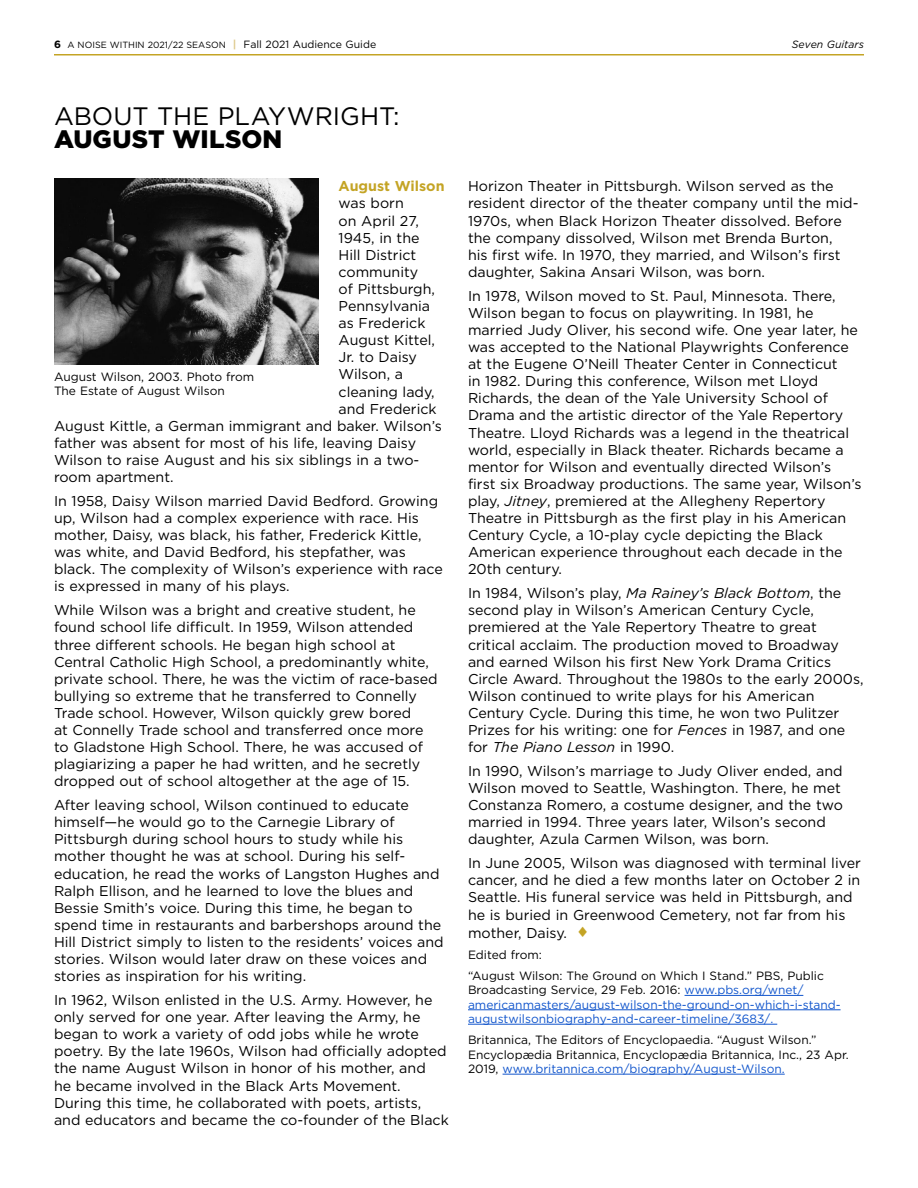
<style>
.page{position:relative;width:918px;height:1188px;background:#fff}
.page>*{position:absolute;margin:0;border:0;box-sizing:border-box;transform-origin:0 0}
.t1{font:25.2px "Gotham";letter-spacing:-.005em;color:#000}
.t2{font:900 25.2px "Gotham";letter-spacing:.005em;color:#000}
.t3{font:14.25px/17.1px "Gotham";color:#000}
.t4{font:700 14.25px "Gotham";color:#c4a425}
.t5{font:12px/14.4px "Gotham";color:#000}
.t6{font:12px/14.4px "Gotham";color:#15c}
.t7{font:italic 10.5px "Gotham";color:#000}
.t8{font:9px "Gotham";color:#000}
.s1{font-weight:700;font-size:10.5px}
.s2{font-weight:700;font-size:10.5px;color:#dec98b}
.s3{font-size:10.5px}
.s4{font-style:italic}
.s5{color:#c4a425}
.s6{color:#000}
.s7{color:#15c}
</style>
<div class="page">
<hr style="left:685px;top:995px;width:118px;height:1px;background:#15c">
<hr style="left:468px;top:1009px;width:373px;height:1px;background:#15c">
<hr style="left:468px;top:1024px;width:309px;height:1px;background:#15c">
<hr style="left:503px;top:1074px;width:282px;height:1px;background:#15c">
<img style="left:54px;top:179px;width:264px;height:185px">
<hr style="left:54px;top:54px;width:810px;height:2px;background:#c4a425">
<p class="t8" style="left:54px;top:39px;width:324px"><span class="s1">6</span> A NOISE WITHIN 2021/22 SEASON <span class="s2">|</span> <span class="s3">Fall 2021 Audience Guide</span></p>
<p class="t7" style="left:792px;top:38px;width:74px">Seven Guitars</p>
<h1 class="t1" style="left:54px;top:100px;width:347px">ABOUT THE PLAYWRIGHT:</h1>
<h1 class="t2" style="left:54px;top:124px;width:230px">AUGUST WILSON</h1>
<p class="t4" style="left:339px;top:178px;width:107px">August Wilson</p>
<p class="t3" style="left:339px;top:195px;width:67px">was born</p>
<p class="t3" style="left:339px;top:212px;width:82px">on April 27,</p>
<p class="t3" style="left:339px;top:229px;width:82px">1945, in the</p>
<p class="t3" style="left:339px;top:246px;width:79px">Hill District</p>
<p class="t3" style="left:339px;top:263px;width:81px">community</p>
<p class="t3" style="left:339px;top:280px;width:98px">of Pittsburgh,</p>
<p class="t3" style="left:339px;top:297px;width:93px">Pennsylvania</p>
<p class="t3" style="left:339px;top:315px;width:88px">as Frederick</p>
<p class="t3" style="left:339px;top:332px;width:98px">August Kittel,</p>
<p class="t3" style="left:339px;top:349px;width:80px">Jr. to Daisy</p>
<p class="t3" style="left:339px;top:366px;width:66px">Wilson, a</p>
<p class="t3" style="left:339px;top:383px;width:98px">cleaning lady,</p>
<p class="t3" style="left:339px;top:400px;width:100px">and Frederick</p>
<p class="t3" style="left:54px;top:417px;width:389px">August Kittle, a German immigrant and baker. Wilson’s</p>
<p class="t3" style="left:54px;top:434px;width:364px">father was absent for most of his life, leaving Daisy</p>
<p class="t3" style="left:54px;top:451px;width:367px">Wilson to raise August and his six siblings in a two-</p>
<p class="t3" style="left:54px;top:468px;width:119px">room apartment.</p>
<p class="t3" style="left:54px;top:492px;width:390px">In 1958, Daisy Wilson married David Bedford. Growing up, Wilson had a complex experience with race. His mother, Daisy, was black, his father, Frederick Kittle, was white, and David Bedford, his stepfather, was black. The complexity of Wilson’s experience with race is expressed in many of his plays.</p>
<p class="t3" style="left:54px;top:602px;width:385px">While Wilson was a bright and creative student, he found school life difficult. In 1959, Wilson attended three different schools. He began high school at Central Catholic High School, a predominantly white, private school. There, he was the victim of race-based bullying so extreme that he transferred to Connelly Trade school. However, Wilson quickly grew bored<br>at Connelly Trade school and transferred once more to Gladstone High School. There, he was accused of plagiarizing a paper he had written, and he secretly dropped out of school altogether at the age of 15.</p>
<p class="t3" style="left:54px;top:796px;width:391px">After leaving school, Wilson continued to educate himself—he would go to the Carnegie Library of Pittsburgh during school hours to study while his mother thought he was at school. During his self&shy;education, he read the works of Langston Hughes and Ralph Ellison, and he learned to love the blues and Bessie Smith’s voice. During this time, he began to spend time in restaurants and barbershops around the Hill District simply to listen to the residents’ voices and stories. Wilson would later draw on these voices and stories as inspiration for his writing.</p>
<p class="t3" style="left:54px;top:991px;width:396px">In 1962, Wilson enlisted in the U.S. Army. However, he only served for one year. After leaving the Army, he began to work a variety of odd jobs while he wrote poetry. By the late 1960s, Wilson had officially adopted the name August Wilson in honor of his mother, and<br>he became involved in the Black Arts Movement.<br>During this time, he collaborated with poets, artists, and educators and became the co-founder of the Black</p>
<p class="t5" style="left:54px;top:369px;width:202px">August Wilson, 2003. Photo from<br>The Estate of August Wilson</p>
<p class="t3" style="left:468px;top:178px;width:392px">Horizon Theater in Pittsburgh. Wilson served as the resident director of the theater company until the mid-1970s, when Black Horizon Theater dissolved. Before the company dissolved, Wilson met Brenda Burton,<br>his first wife. In 1970, they married, and Wilson’s first daughter, Sakina Ansari Wilson, was born.</p>
<p class="t3" style="left:468px;top:287px;width:395px">In 1978, Wilson moved to St. Paul, Minnesota. There, Wilson began to focus on playwriting. In 1981, he married Judy Oliver, his second wife. One year later, he was accepted to the National Playwrights Conference at the Eugene O’Neill Theater Center in Connecticut<br>in 1982. During this conference, Wilson met Lloyd Richards, the dean of the Yale University School of Drama and the artistic director of the Yale Repertory Theatre. Lloyd Richards was a legend in the theatrical world, especially in Black theater. Richards became a mentor for Wilson and eventually directed Wilson’s first six Broadway productions. The same year, Wilson’s play, <span class="s4">Jitney</span>, premiered at the Allegheny Repertory Theatre in Pittsburgh as the first play in his American Century Cycle, a 10-play cycle depicting the Black American experience throughout each decade in the 20th century.</p>
<p class="t3" style="left:468px;top:585px;width:397px">In 1984, Wilson’s play, <span class="s4">Ma Rainey’s Black Bottom</span>, the second play in Wilson’s American Century Cycle, premiered at the Yale Repertory Theatre to great critical acclaim. The production moved to Broadway and earned Wilson his first New York Drama Critics Circle Award. Throughout the 1980s to the early 2000s, Wilson continued to write plays for his American Century Cycle. During this time, he won two Pulitzer Prizes for his writing: one for <span class="s4">Fences</span> in 1987, and one for <span class="s4">The Piano Lesson</span> in 1990.</p>
<p class="t3" style="left:468px;top:762px;width:376px">In 1990, Wilson’s marriage to Judy Oliver ended, and Wilson moved to Seattle, Washington. There, he met Constanza Romero, a costume designer, and the two married in 1994. Three years later, Wilson’s second daughter, Azula Carmen Wilson, was born.</p>
<p class="t3" style="left:468px;top:854px;width:394px">In June 2005, Wilson was diagnosed with terminal liver cancer, and he died a few months later on October 2 in Seattle. His funeral service was held in Pittsburgh, and he is buried in Greenwood Cemetery, not far from his mother, Daisy. <span class="s5">♦</span></p>
<p class="t5" style="left:468px;top:944px;width:357px;line-height:21.1px">Edited from:<br>“August Wilson: The Ground on Which I Stand.” PBS, Public</p>
<p class="t6" style="left:468px;top:983px;width:374px"><span class="s6">Broadcasting Service, 29 Feb. 2016:</span> www.pbs.org/wnet/ americanmasters/august-wilson-the-ground-on-which-i-stand&shy;augustwilsonbiography-and-career-timeline/3683/.</p>
<p class="t5" style="left:468px;top:1033px;width:380px">Britannica, The Editors of Encyclopaedia. “August Wilson.”<br>Encyclopædia Britannica, Encyclopædia Britannica, Inc., 23 Apr.<br>2019, <span class="s7">www.britannica.com/biography/August-Wilson.</span></p>
</div>
